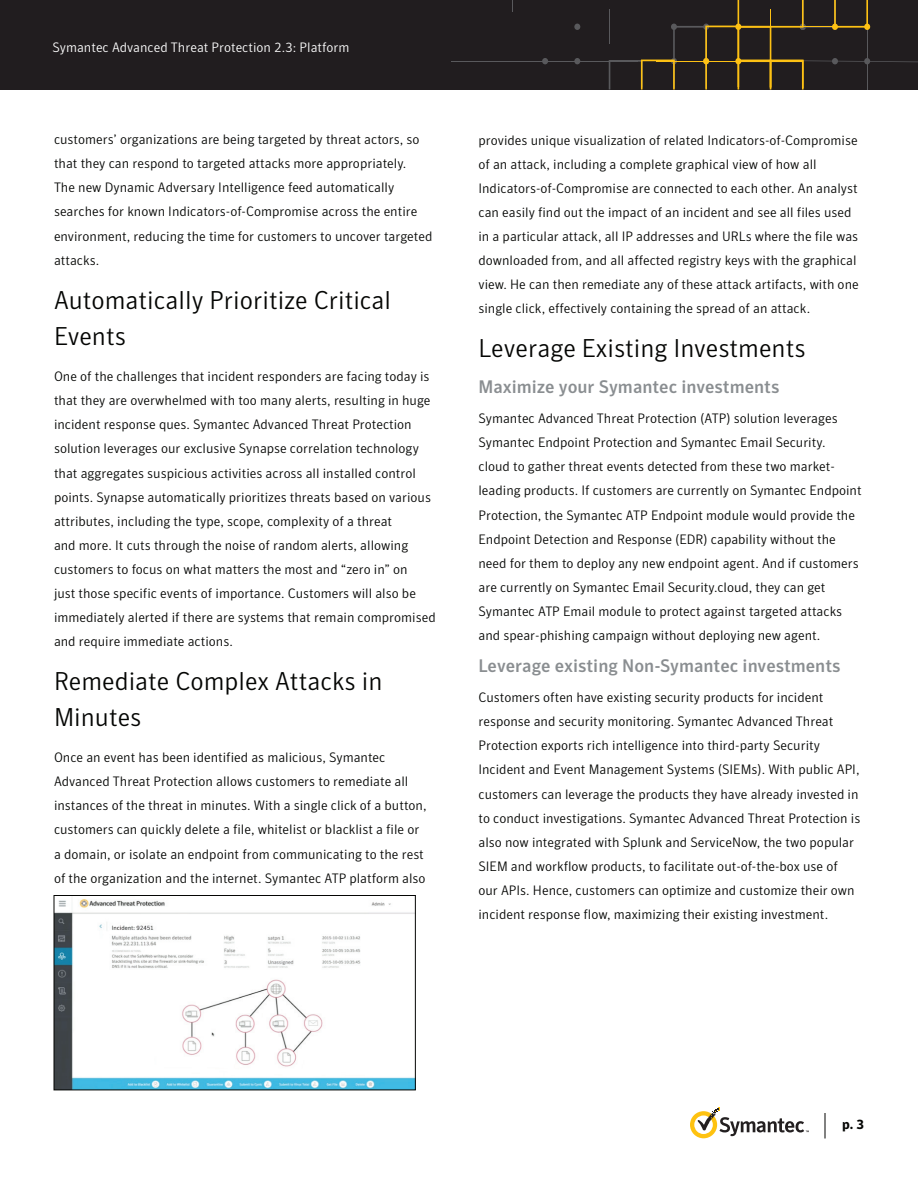
<style>
.page{position:relative;width:918px;height:1188px;background:#fff}
.page>*{position:absolute;margin:0;border:0;box-sizing:border-box;transform-origin:0 0}
.t1{font:300 25.5px/36px "Symantec Sans";color:#040503}
.t2{font:500 18px "Symantec Sans";color:#8a8e91}
.t3{font:300 13.5px/24px "Symantec Sans";color:#040503}
.t4{font:300 13.5px "Symantec Sans";color:#fff}
.t5{font:700 13.5px "Symantec Sans";color:#040503}
</style>
<div class="page">
<div style="left:0;top:0;width:918px;height:90px;background:#211d1f"></div>
<hr style="left:451px;top:61px;width:187px;height:1px;background:#59595c">
<svg style="left:542px;top:58px;width:6px;height:6px"></svg>
<svg style="left:574px;top:58px;width:6px;height:6px"></svg>
<svg style="left:574px;top:24px;width:6px;height:6px"></svg>
<svg style="left:609px;top:0;width:309px;height:90px"></svg>
<svg style="left:690px;top:1107px;width:119px;height:31px"></svg>
<svg style="left:825px;top:1113px;width:1px;height:25px"></svg>
<img style="left:56px;top:899px;width:358px;height:189px">
<div style="left:54px;top:895px;width:362px;height:195px;border:1px solid #040503"></div>
<p class="t4" style="left:52px;top:40px;width:298px">Symantec Advanced Threat Protection 2.3: Platform</p>
<p class="t3" style="left:54px;top:128px;width:380px">customers’ organizations are being targeted by threat actors, so that they can respond to targeted attacks more appropriately.<br>The new Dynamic Adversary Intelligence feed automatically searches for known Indicators-of-Compromise across the entire environment, reducing the time for customers to uncover targeted attacks.</p>
<h1 class="t1" style="left:54px;top:283px;width:339px">Automatically Prioritize Critical<br>Events</h1>
<p class="t3" style="left:54px;top:365px;width:383px">One of the challenges that incident responders are facing today is that they are overwhelmed with too many alerts, resulting in huge incident response ques. Symantec Advanced Threat Protection solution leverages our exclusive Synapse correlation technology that aggregates suspicious activities across all installed control points. Synapse automatically prioritizes threats based on various attributes, including the type, scope, complexity of a threat<br>and more. It cuts through the noise of random alerts, allowing customers to focus on what matters the most and “zero in” on<br>just those specific events of importance. Customers will also be immediately alerted if there are systems that remain compromised and require immediate actions.</p>
<h1 class="t1" style="left:54px;top:664px;width:330px">Remediate Complex Attacks in<br>Minutes</h1>
<p class="t3" style="left:54px;top:746px;width:374px">Once an event has been identified as malicious, Symantec Advanced Threat Protection allows customers to remediate all instances of the threat in minutes. With a single click of a button, customers can quickly delete a file, whitelist or blacklist a file or a domain, or isolate an endpoint from communicating to the rest of the organization and the internet. Symantec ATP platform also</p>
<p class="t3" style="left:478px;top:128px;width:382px">provides unique visualization of related Indicators-of-Compromise of an attack, including a complete graphical view of how all Indicators-of-Compromise are connected to each other. An analyst can easily find out the impact of an incident and see all files used in a particular attack, all IP addresses and URLs where the file was downloaded from, and all affected registry keys with the graphical view. He can then remediate any of these attack artifacts, with one single click, effectively containing the spread of an attack.</p>
<h1 class="t1" style="left:478px;top:331px;width:329px">Leverage Existing Investments</h1>
<h2 class="t2" style="left:478px;top:377px;width:303px">Maximize your Symantec investments</h2>
<p class="t3" style="left:478px;top:407px;width:385px">Symantec Advanced Threat Protection (ATP) solution leverages Symantec Endpoint Protection and Symantec Email Security.<br>cloud to gather threat events detected from these two market&shy;leading products. If customers are currently on Symantec Endpoint Protection, the Symantec ATP Endpoint module would provide the Endpoint Detection and Response (EDR) capability without the need for them to deploy any new endpoint agent. And if customers are currently on Symantec Email Security.cloud, they can get Symantec ATP Email module to protect against targeted attacks and spear-phishing campaign without deploying new agent.</p>
<h2 class="t2" style="left:478px;top:656px;width:364px">Leverage existing Non-Symantec investments</h2>
<p class="t3" style="left:478px;top:686px;width:383px">Customers often have existing security products for incident response and security monitoring. Symantec Advanced Threat Protection exports rich intelligence into third-party Security Incident and Event Management Systems (SIEMs). With public API, customers can leverage the products they have already invested in to conduct investigations. Symantec Advanced Threat Protection is also now integrated with Splunk and ServiceNow, the two popular SIEM and workflow products, to facilitate out-of-the-box use of our APIs. Hence, customers can optimize and customize their own incident response flow, maximizing their existing investment.</p>
<p class="t5" style="left:842px;top:1116px;width:23px">p. 3</p>
</div>
